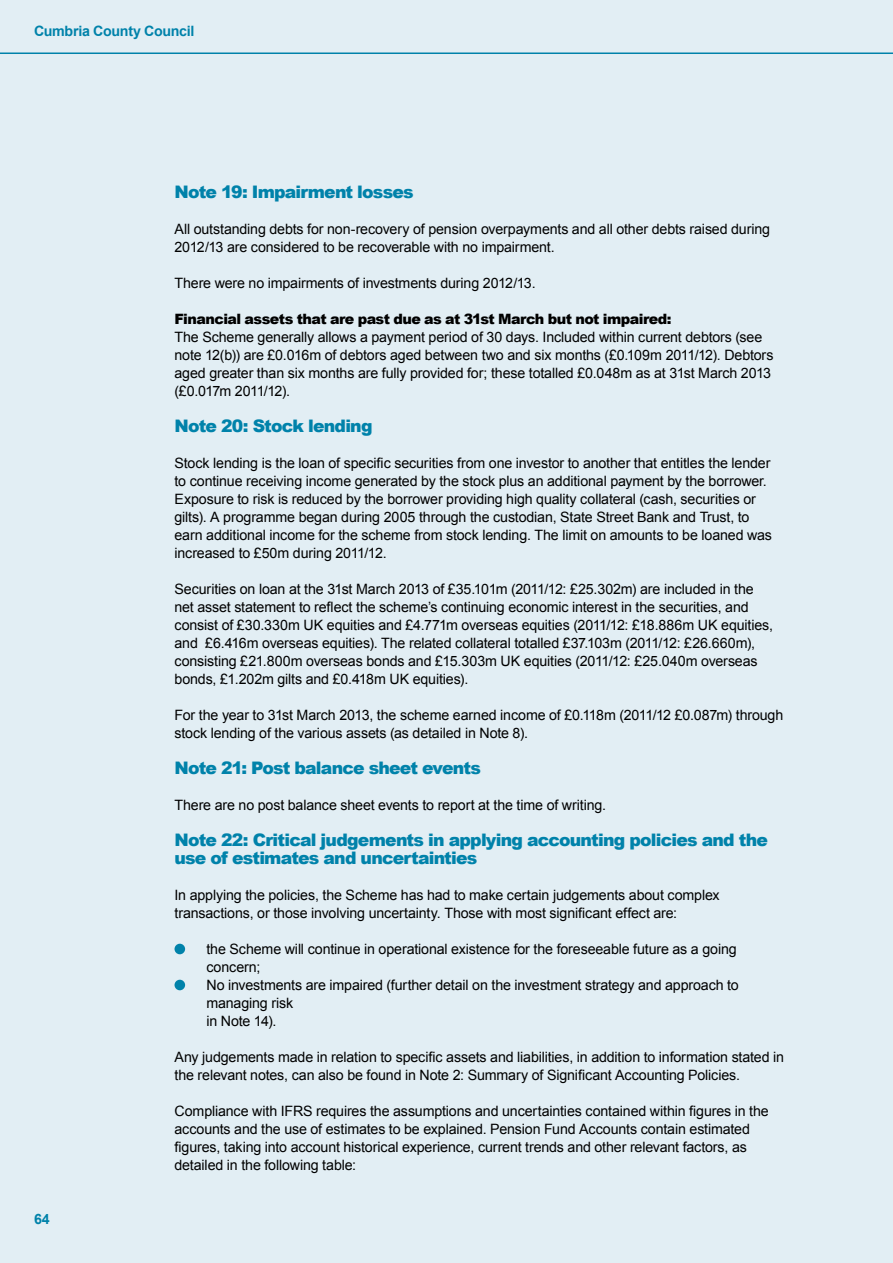
<style>
.page{position:relative;width:893px;height:1263px;background:#e2eef4}
.page>*{position:absolute;margin:0;border:0;box-sizing:border-box;transform-origin:0 0}
.t1{font:900 17.25px/18px "Arial";letter-spacing:-.045em;color:#0082aa}
.t2{font:14.25px/18px "Arial";letter-spacing:-.01em;color:#000}
.t3{font:900 14.25px "Arial";letter-spacing:-.035em;color:#000}
.t4{font:700 14.25px "Arial";letter-spacing:-.02em;color:#0082aa}
</style>
<div class="page">
<hr style="left:0;top:53px;width:893px;height:1px;background:#0082aa">
<div style="left:175px;top:944px;width:10px;height:10px;background:#0082aa;border-radius:50%"></div>
<div style="left:175px;top:980px;width:10px;height:10px;background:#0082aa;border-radius:50%"></div>
<p class="t4" style="left:34px;top:22px;width:162px">Cumbria County Council</p>
<p class="t4" style="left:34px;top:1210px;width:17px">64</p>
<p class="t1" style="left:175px;top:182px;width:241px">Note 19: Impairment losses</p>
<p class="t2" style="left:175px;top:220px;width:597px">All outstanding debts for non-recovery of pension overpayments and all other debts raised during<br>2012/13 are considered to be recoverable with no impairment.</p>
<p class="t2" style="left:175px;top:274px;width:363px">There were no impairments of investments during 2012/13.</p>
<p class="t3" style="left:175px;top:309px;width:499px">Financial assets that are past due as at 31st March but not impaired:</p>
<p class="t2" style="left:175px;top:328px;width:600px">The Scheme generally allows a payment period of 30 days. Included within current debtors (see note 12(b)) are £0.016m of debtors aged between two and six months (£0.109m 2011/12). Debtors aged greater than six months are fully provided for; these totalled £0.048m as at 31st March 2013 (£0.017m 2011/12).</p>
<p class="t1" style="left:175px;top:416px;width:200px">Note 20: Stock lending</p>
<p class="t2" style="left:175px;top:454px;width:599px">Stock lending is the loan of specific securities from one investor to another that entitles the lender to continue receiving income generated by the stock plus an additional payment by the borrower.<br>Exposure to risk is reduced by the borrower providing high quality collateral (cash, securities or gilts). A programme began during 2005 through the custodian, State Street Bank and Trust, to earn additional income for the scheme from stock lending. The limit on amounts to be loaned was increased to £50m during 2011/12.</p>
<p class="t2" style="left:175px;top:580px;width:600px">Securities on loan at the 31st March 2013 of £35.101m (2011/12: £25.302m) are included in the net asset statement to reflect the scheme’s continuing economic interest in the securities, and consist of £30.330m UK equities and £4.771m overseas equities (2011/12: £18.886m UK equities, and £6.416m overseas equities). The related collateral totalled £37.103m (2011/12: £26.660m), consisting £21.800m overseas bonds and £15.303m UK equities (2011/12: £25.040m overseas bonds, £1.202m gilts and £0.418m UK equities).</p>
<p class="t2" style="left:175px;top:706px;width:610px">For the year to 31st March 2013, the scheme earned income of £0.118m (2011/12 £0.087m) through stock lending of the various assets (as detailed in Note 8).</p>
<p class="t1" style="left:175px;top:758px;width:308px">Note 21: Post balance sheet events</p>
<p class="t2" style="left:175px;top:796px;width:433px">There are no post balance sheet events to report at the time of writing.</p>
<p class="t1" style="left:175px;top:830px;width:595px">Note 22: Critical judgements in applying accounting policies and the use of estimates and uncertainties</p>
<p class="t2" style="left:175px;top:886px;width:547px">In applying the policies, the Scheme has had to make certain judgements about complex transactions, or those involving uncertainty. Those with most significant effect are:</p>
<p class="t2" style="left:206px;top:940px;width:534px">the Scheme will continue in operational existence for the foreseeable future as a going concern;<br>No investments are impaired (further detail on the investment strategy and approach to managing risk<br>in Note 14).</p>
<p class="t2" style="left:175px;top:1048px;width:611px">Any judgements made in relation to specific assets and liabilities, in addition to information stated in the relevant notes, can also be found in Note 2: Summary of Significant Accounting Policies.</p>
<p class="t2" style="left:175px;top:1102px;width:596px">Compliance with IFRS requires the assumptions and uncertainties contained within figures in the accounts and the use of estimates to be explained. Pension Fund Accounts contain estimated figures, taking into account historical experience, current trends and other relevant factors, as detailed in the following table:</p>
</div>
